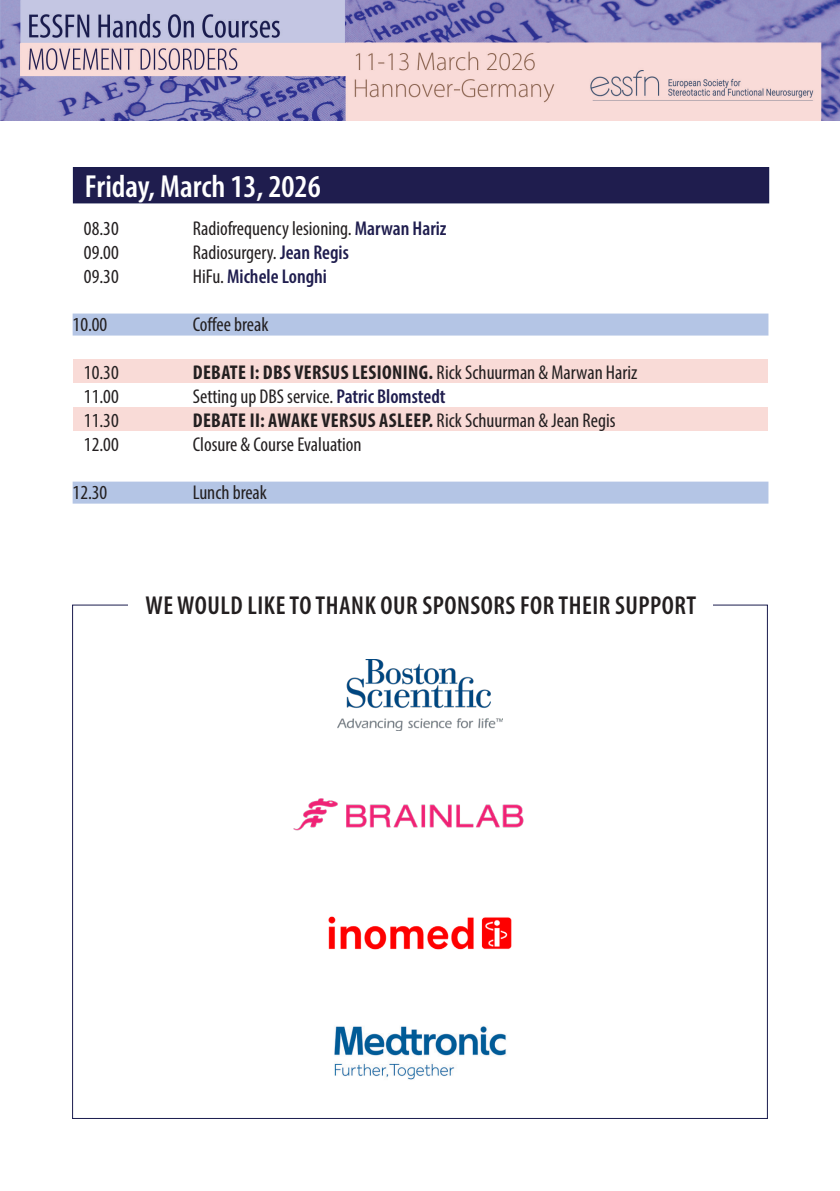
<style>
.page{position:relative;width:840px;height:1191px;background:#fff}
.page>*{position:absolute;margin:0;border:0;box-sizing:border-box;transform-origin:0 0}
.t1{font:600 condensed 32px "Myriad Pro";color:#fff}
.t2{font:600 condensed 26px "Myriad Pro";letter-spacing:.02em;color:#231f20}
.t3{font:condensed 20px "Myriad Pro";color:#231f20}
.t4{font:700 condensed 20px "Myriad Pro";letter-spacing:.02em;color:#231f20}
.t5{font:600 condensed 20px "Myriad Pro";color:#1f1d4e}
.s1{font-weight:600;color:#1f1d4e}
.s2{font-weight:400;color:#231f20}
.s3{font-weight:400}
</style>
<div class="page">
<div style="left:73px;top:407px;width:694px;height:24px;background:#f9dbd7"></div>
<div style="left:73px;top:359px;width:694px;height:24px;background:#f9dbd7"></div>
<img style="left:0;top:0;width:839px;height:121px">
<img style="left:293px;top:798px;width:231px;height:33px">
<img style="left:328px;top:916px;width:184px;height:34px">
<img style="left:334px;top:1026px;width:172px;height:54px">
<img style="left:337px;top:659px;width:165px;height:71px">
<div style="left:73px;top:167px;width:695px;height:36px;background:#1f1d4e"></div>
<div style="left:73px;top:313px;width:695px;height:22px;background:#b4c5e5"></div>
<div style="left:73px;top:481px;width:695px;height:22px;background:#b4c5e5"></div>
<p class="t1" style="left:85px;top:167px;width:237px">Friday, March 13, 2026</p>
<p class="t3" style="left:84px;top:216px;width:36px">08.30</p>
<p class="t3" style="left:193px;top:216px;width:255px">Radiofrequency lesioning. <span class="s1">Marwan Hariz</span></p>
<p class="t3" style="left:84px;top:240px;width:36px">09.00</p>
<p class="t3" style="left:193px;top:240px;width:157px">Radiosurgery. <span class="s1">Jean Regis</span></p>
<p class="t3" style="left:84px;top:264px;width:36px">09.30</p>
<p class="t5" style="left:193px;top:263px;width:136px"><span class="s2">HiFu.</span> Michele Longhi</p>
<p class="t3" style="left:73px;top:312px;width:36px">10.00</p>
<p class="t3" style="left:193px;top:312px;width:77px">Coffee break</p>
<p class="t3" style="left:84px;top:360px;width:36px">10.30</p>
<p class="t4" style="left:193px;top:359px;width:446px">DEBATE I: DBS VERSUS LESIONING. <span class="s3">Rick Schuurman &amp; Marwan Hariz</span></p>
<p class="t3" style="left:84px;top:384px;width:36px">11.00</p>
<p class="t3" style="left:193px;top:384px;width:254px">Setting up DBS service. <span class="s1">Patric Blomstedt</span></p>
<p class="t3" style="left:84px;top:408px;width:36px">11.30</p>
<p class="t4" style="left:193px;top:407px;width:424px">DEBATE II: AWAKE VERSUS ASLEEP. <span class="s3">Rick Schuurman &amp; Jean Regis</span></p>
<p class="t3" style="left:84px;top:432px;width:36px">12.00</p>
<p class="t3" style="left:193px;top:432px;width:170px">Closure &amp; Course Evaluation</p>
<p class="t3" style="left:73px;top:480px;width:36px">12.30</p>
<p class="t3" style="left:193px;top:480px;width:76px">Lunch break</p>
<p class="t2" style="left:145px;top:589px;width:552px">WE WOULD LIKE TO THANK OUR SPONSORS FOR THEIR SUPPORT</p>
</div>
